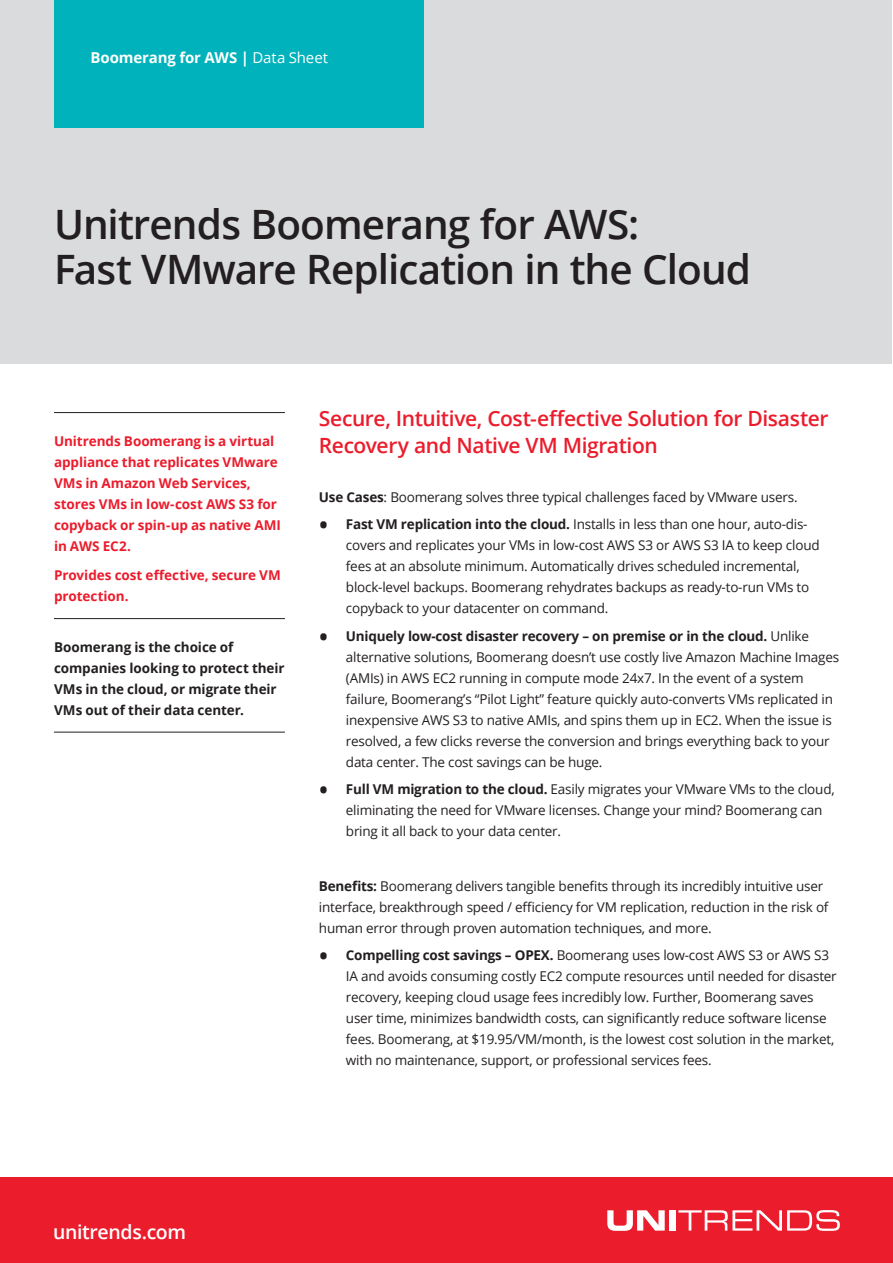
<style>
.page{position:relative;width:893px;height:1263px;background:#fff}
.page>*{position:absolute;margin:0;border:0;box-sizing:border-box;transform-origin:0 0}
.t1{font:600 40.5px "Open Sans";letter-spacing:-.025em;color:#231f20}
.t2{font:600 21px/27px "Open Sans";letter-spacing:-.02em;color:#eb1c2c}
.t3{font:600 19.5px "Open Sans";letter-spacing:-.02em;color:#fff}
.Kicker{font:700 15px "Open Sans";letter-spacing:-.01em;color:#fff}
.Body_Copy{font:13.5px/21px "Open Sans";letter-spacing:-.015em;color:#231f20}
.Call_Out{font:700 13.5px/21px "Open Sans";letter-spacing:-.005em;color:#eb1c2c}
.Call_Out-2{font:700 13.5px/21px "Open Sans";letter-spacing:-.005em;color:#231f20}
.s1{font-weight:400}
.s2{font-weight:700}
.s3{font-weight:600;font-size:25.5px}
</style>
<div class="page">
<div style="left:0;top:1178px;width:893px;height:85px;background:#eb1c2c"></div>
<div style="left:0;top:0;width:891px;height:364px;background:#d9dbdd"></div>
<svg style="left:607px;top:1210px;width:58px;height:21px"></svg>
<div style="left:669px;top:1210px;width:6px;height:20px;background:#fff"></div>
<svg style="left:678px;top:1210px;width:162px;height:21px"></svg>
<hr style="left:54px;top:412px;width:231px;height:1px;background:#231f20">
<hr style="left:54px;top:618px;width:231px;height:1px;background:#231f20">
<hr style="left:54px;top:732px;width:231px;height:1px;background:#231f20">
<div style="left:54px;top:0;width:370px;height:128px;background:#00b2bb"></div>
<p class="Kicker" style="left:91px;top:47px;width:239px">Boomerang for AWS | <span class="s1">Data Sheet</span></p>
<p class="t1" style="left:54px;top:197px;width:587px">Unitrends Boomerang for AWS:</p>
<p class="t1" style="left:54px;top:242px;width:699px">Fast VMware Replication in the Cloud</p>
<p class="Call_Out" style="left:54px;top:430px;width:228px">Unitrends Boomerang is a virtual appliance that replicates VMware<br>VMs in Amazon Web Services, stores VMs in low-cost AWS S3 for copyback or spin-up as native AMI in AWS EC2.</p>
<p class="Call_Out" style="left:54px;top:565px;width:228px">Provides cost effective, secure VM protection.</p>
<p class="Call_Out-2" style="left:54px;top:636px;width:232px">Boomerang is the choice of companies looking to protect their<br>VMs in the cloud, or migrate their<br>VMs out of their data center.</p>
<h1 class="t2" style="left:319px;top:405px;width:511px">Secure, Intuitive, Cost-effective Solution for Disaster<br>Recovery and Native VM Migration</h1>
<p class="Body_Copy" style="left:319px;top:486px;width:480px"><span class="s2">Use Cases</span>: Boomerang solves three typical challenges faced by VMware users.</p>
<p class="Body_Copy" style="left:346px;top:513px;width:475px;text-indent:-27px"><span class="s3">•</span> <span class="s2">Fast VM replication into the cloud.</span> Installs in less than one hour, auto-dis&shy;covers and replicates your VMs in low-cost AWS S3 or AWS S3 IA to keep cloud fees at an absolute minimum. Automatically drives scheduled incremental, block-level backups. Boomerang rehydrates backups as ready-to-run VMs to copyback to your datacenter on command.</p>
<p class="Body_Copy" style="left:346px;top:625px;width:495px;text-indent:-27px"><span class="s3">•</span> <span class="s2">Uniquely low-cost disaster recovery – on premise or in the cloud.</span> Unlike alternative solutions, Boomerang doesn’t use costly live Amazon Machine Images (AMIs) in AWS EC2 running in compute mode 24x7. In the event of a system failure, Boomerang’s “Pilot Light” feature quickly auto-converts VMs replicated in inexpensive AWS S3 to native AMIs, and spins them up in EC2. When the issue is resolved, a few clicks reverse the conversion and brings everything back to your data center. The cost savings can be huge.</p>
<p class="Body_Copy" style="left:346px;top:778px;width:490px;text-indent:-27px"><span class="s3">•</span> <span class="s2">Full VM migration to the cloud.</span> Easily migrates your VMware VMs to the cloud, eliminating the need for VMware licenses. Change your mind? Boomerang can bring it all back to your data center.</p>
<p class="Body_Copy" style="left:319px;top:875px;width:511px"><span class="s2">Benefits:</span> Boomerang delivers tangible benefits through its incredibly intuitive user interface, breakthrough speed / efficiency for VM replication, reduction in the risk of human error through proven automation techniques, and more.</p>
<p class="Body_Copy" style="left:346px;top:944px;width:492px;text-indent:-27px"><span class="s3">•</span> <span class="s2">Compelling cost savings – OPEX.</span> Boomerang uses low-cost AWS S3 or AWS S3<br>IA and avoids consuming costly EC2 compute resources until needed for disaster recovery, keeping cloud usage fees incredibly low. Further, Boomerang saves user time, minimizes bandwidth costs, can significantly reduce software license fees. Boomerang, at $19.95/VM/month, is the lowest cost solution in the market, with no maintenance, support, or professional services fees.</p>
<p class="t3" style="left:53px;top:1218px;width:134px">unitrends.com</p>
</div>
